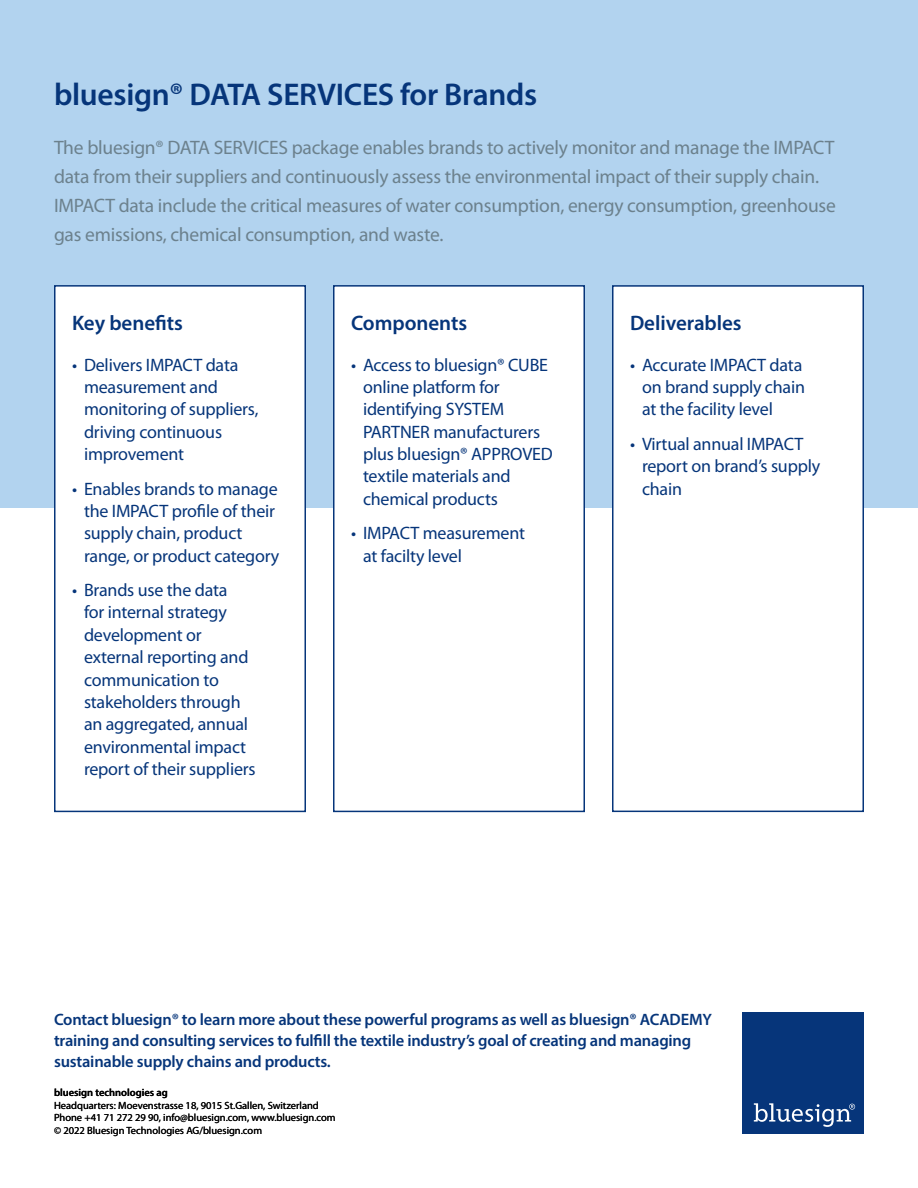
<style>
.page{position:relative;width:918px;height:1188px;background:#fff}
.page>*{position:absolute;margin:0;border:0;box-sizing:border-box;transform-origin:0 0}
.t1{font:600 31.5px "Myriad Pro";letter-spacing:-.01em;color:#06357a}
.t2{font:600 21px "Myriad Pro";letter-spacing:-.005em;color:#06357a}
.t3{font:19.5px/29.1px "Myriad Pro";letter-spacing:-.01em;color:#6c818d}
.t4{font:18px/22.4px "Myriad Pro";letter-spacing:-.01em;color:#06357a}
.t5{font:600 16.5px/20.9px "Myriad Pro";letter-spacing:-.01em;color:#06357a}
.t6{font:10.5px/12.6px "Myriad Pro";color:#000}
.t7{font:600 10.5px "Myriad Pro";color:#000}
</style>
<div class="page">
<div style="left:0;top:0;width:918px;height:508px;background:#b2d3ef"></div>
<div style="left:743px;top:1013px;width:121px;height:121px;background:#06357a"></div>
<svg style="left:754px;top:1103px;width:101px;height:24px"></svg>
<div style="left:54px;top:285px;width:252px;height:527px;background:#fff;border:2px solid #06357a"></div>
<div style="left:333px;top:285px;width:252px;height:527px;background:#fff;border:2px solid #06357a"></div>
<div style="left:612px;top:285px;width:252px;height:527px;background:#fff;border:2px solid #06357a"></div>
<h1 class="t1" style="left:54px;top:74px;width:485px">bluesign® DATA SERVICES for Brands</h1>
<p class="t3" style="left:54px;top:133px;width:783px">The bluesign® DATA SERVICES package enables brands to actively monitor and manage the IMPACT data from their suppliers and continuously assess the environmental impact of their supply chain.<br>IMPACT data include the critical measures of water consumption, energy consumption, greenhouse gas emissions, chemical consumption, and waste.</p>
<p class="t2" style="left:72px;top:310px;width:112px">Key benefits</p>
<p class="t4" style="left:84px;top:353px;width:176px;text-indent:-12px">• Delivers IMPACT data measurement and monitoring of suppliers, driving continuous improvement</p>
<p class="t4" style="left:84px;top:477px;width:197px;text-indent:-12px">• Enables brands to manage the IMPACT profile of their supply chain, product range, or product category</p>
<p class="t4" style="left:84px;top:579px;width:173px;text-indent:-12px">• Brands use the data<br>for internal strategy development or external reporting and communication to stakeholders through an aggregated, annual environmental impact report of their suppliers</p>
<p class="t2" style="left:351px;top:310px;width:118px">Components</p>
<p class="t4" style="left:363px;top:353px;width:191px;text-indent:-12px">• Access to bluesign® CUBE online platform for identifying SYSTEM<br>PARTNER manufacturers plus bluesign® APPROVED textile materials and chemical products</p>
<p class="t4" style="left:363px;top:522px;width:163px;text-indent:-12px">• IMPACT measurement at facilty level</p>
<p class="t2" style="left:630px;top:310px;width:113px">Deliverables</p>
<p class="t4" style="left:642px;top:353px;width:165px;text-indent:-12px">• Accurate IMPACT data on brand supply chain at the facility level</p>
<p class="t4" style="left:642px;top:432px;width:180px;text-indent:-12px">• Virtual annual IMPACT report on brand’s supply chain</p>
<p class="t5" style="left:54px;top:1009px;width:659px">Contact bluesign® to learn more about these powerful programs as well as bluesign® ACADEMY training and consulting services to fulfill the textile industry’s goal of creating and managing sustainable supply chains and products.</p>
<p class="t7" style="left:54px;top:1086px;width:115px">bluesign technologies ag</p>
<p class="t6" style="left:54px;top:1099px;width:283px">Headquarters: Moevenstrasse 18, 9015 St.Gallen, Switzerland<br>Phone +41 71 272 29 90, info@bluesign.com, www.bluesign.com © 2022 Bluesign Technologies AG/bluesign.com</p>
</div>
